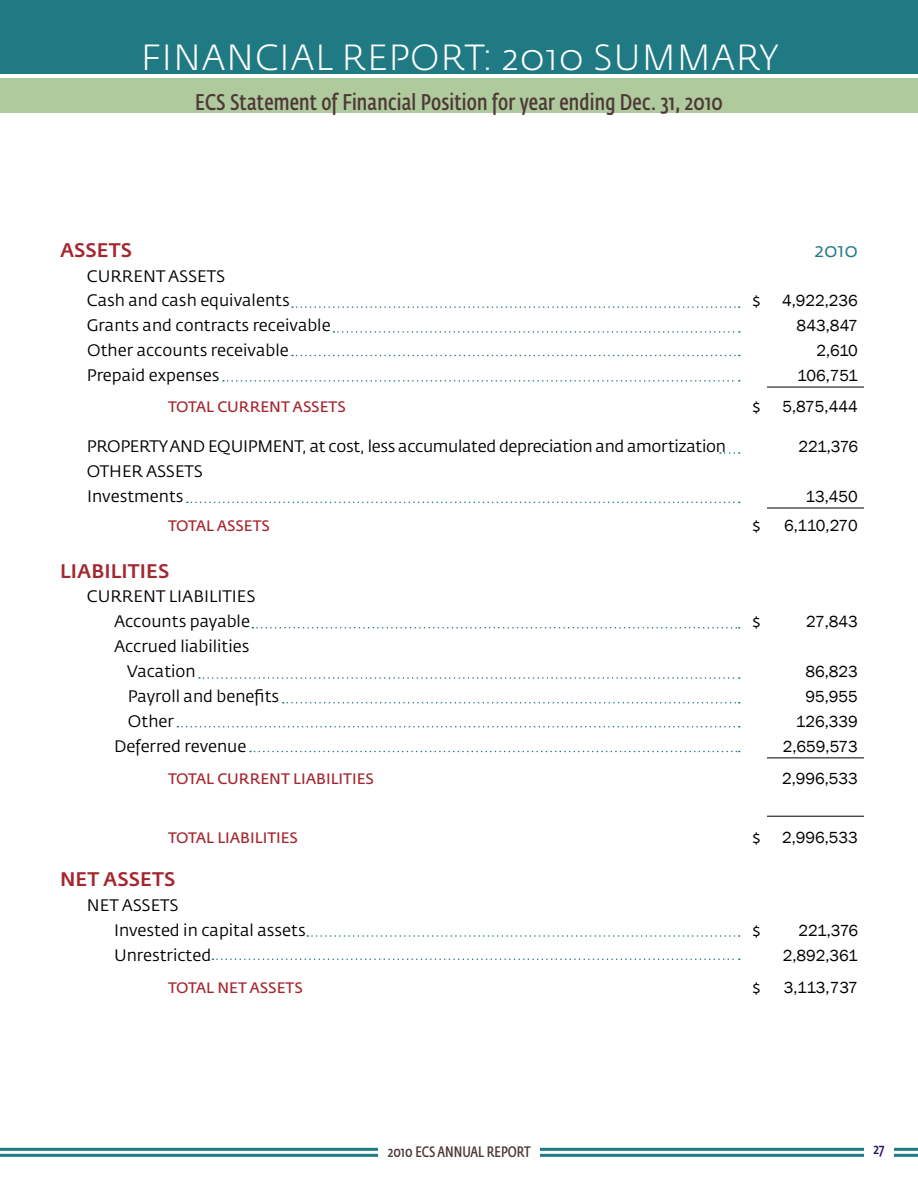
<style>
.page{position:relative;width:918px;height:1188px;background:#fff}
.page>*{position:absolute;margin:0;border:0;box-sizing:border-box;transform-origin:0 0}
.t1{font:300 36px "Fedra Sans Std";letter-spacing:.025em;color:#fff}
.t2{font:600 22.5px "Fedra Sans Cond Std";letter-spacing:.01em;color:#4d3837}
.t3{font:500 19.5px "Fedra Sans Std";letter-spacing:.005em;color:#a4262f}
.t4{font:19.5px "Fedra Sans Std";color:#1f7a83}
.t5{font:16.5px/24.9px "Fedra Sans Std";color:#000}
.t6{font:16.5px "Franklin Gothic";color:#000}
.t7{font:16.5px "Fedra Sans Std";letter-spacing:-.02em;color:#000}
.t8{font:15px "Fedra Sans Std";color:#a4262f}
.t9{font:600 15px "Fedra Sans Cond Std";color:#4d3837}
.t10{font:600 15px "Fedra Sans Cond Std";color:#1d1160}
</style>
<div class="page">
<hr style="left:0;top:1148px;width:918px;height:3px;background:#1f7a83">
<hr style="left:0;top:1154px;width:918px;height:3px;background:#1f7a83">
<div style="left:378px;top:1138px;width:162px;height:19px;background:#fff"></div>
<div style="left:864px;top:1134px;width:30px;height:29px;background:#fff"></div>
<div style="left:0;top:78px;width:918px;height:34px;background:#afca9c"></div>
<div style="left:0;top:0;width:918px;height:74px;background:#1f7a83"></div>
<hr style="left:767px;top:387px;width:97px;height:1px;background:#000">
<hr style="left:767px;top:508px;width:97px;height:1px;background:#000">
<hr style="left:767px;top:758px;width:97px;height:1px;background:#000">
<hr style="left:767px;top:816px;width:97px;height:1px;background:#000">
<svg style="left:292px;top:306px;width:448px;height:2px"></svg>
<svg style="left:333px;top:331px;width:407px;height:2px"></svg>
<svg style="left:292px;top:355px;width:448px;height:1px"></svg>
<svg style="left:223px;top:380px;width:517px;height:2px"></svg>
<svg style="left:187px;top:502px;width:553px;height:1px"></svg>
<svg style="left:720px;top:452px;width:20px;height:2px"></svg>
<svg style="left:252px;top:627px;width:488px;height:1px"></svg>
<svg style="left:199px;top:677px;width:541px;height:2px"></svg>
<svg style="left:283px;top:702px;width:457px;height:2px"></svg>
<svg style="left:177px;top:726px;width:563px;height:2px"></svg>
<svg style="left:250px;top:751px;width:490px;height:1px"></svg>
<svg style="left:307px;top:935px;width:433px;height:2px"></svg>
<svg style="left:212px;top:958px;width:528px;height:2px"></svg>
<h1 class="t1" style="left:141px;top:35px;width:639px">FINANCIAL REPORT: 2010 SUMMARY</h1>
<h2 class="t2" style="left:195px;top:89px;width:529px">ECS Statement of Financial Position for year ending Dec. 31, 2010</h2>
<p class="t3" style="left:60px;top:238px;width:74px">ASSETS</p>
<p class="t4" style="left:814px;top:238px;width:45px">2010</p>
<p class="t5" style="left:87px;top:263px;width:204px">CURRENT ASSETS<br>Cash and cash equivalents</p>
<p class="t5" style="left:752px;top:288px;width:10px">$</p>
<p class="t6" style="left:782px;top:291px;width:77px">4,922,236</p>
<p class="t5" style="left:87px;top:313px;width:245px">Grants and contracts receivable</p>
<p class="t6" style="left:797px;top:316px;width:63px">843,847</p>
<p class="t5" style="left:87px;top:338px;width:203px">Other accounts receivable</p>
<p class="t6" style="left:816px;top:340px;width:43px">2,610</p>
<p class="t5" style="left:87px;top:363px;width:134px">Prepaid expenses</p>
<p class="t6" style="left:797px;top:365px;width:62px">106,751</p>
<p class="t8" style="left:168px;top:398px;width:179px">TOTAL CURRENT ASSETS</p>
<p class="t5" style="left:752px;top:394px;width:10px">$</p>
<p class="t6" style="left:782px;top:397px;width:77px">5,875,444</p>
<p class="t7" style="left:87px;top:436px;width:641px">PROPERTY AND EQUIPMENT, at cost, less accumulated depreciation and amortization</p>
<p class="t6" style="left:798px;top:437px;width:61px">221,376</p>
<p class="t5" style="left:87px;top:459px;width:118px">OTHER ASSETS<br>Investments</p>
<p class="t6" style="left:806px;top:486px;width:54px">13,450</p>
<p class="t8" style="left:168px;top:517px;width:104px">TOTAL ASSETS</p>
<p class="t5" style="left:752px;top:513px;width:10px">$</p>
<p class="t6" style="left:784px;top:515px;width:75px">6,110,270</p>
<p class="t3" style="left:60px;top:559px;width:111px">LIABILITIES</p>
<p class="t5" style="left:114px;top:584px;width:143px;text-indent:-27px">CURRENT LIABILITIES<br>Accounts payable</p>
<p class="t5" style="left:752px;top:609px;width:10px">$</p>
<p class="t6" style="left:806px;top:612px;width:53px">27,843</p>
<p class="t5" style="left:127px;top:634px;width:124px;text-indent:-13px">Accrued liabilities<br>Vacation</p>
<p class="t6" style="left:806px;top:661px;width:54px">86,823</p>
<p class="t5" style="left:128px;top:684px;width:153px">Payroll and benefits</p>
<p class="t6" style="left:806px;top:686px;width:54px">95,955</p>
<p class="t5" style="left:128px;top:709px;width:48px">Other</p>
<p class="t6" style="left:796px;top:711px;width:64px">126,339</p>
<p class="t5" style="left:114px;top:734px;width:134px">Deferred revenue</p>
<p class="t6" style="left:783px;top:736px;width:77px">2,659,573</p>
<p class="t8" style="left:168px;top:770px;width:208px">TOTAL CURRENT LIABILITIES</p>
<p class="t6" style="left:782px;top:769px;width:77px">2,996,533</p>
<p class="t8" style="left:168px;top:828px;width:132px">TOTAL LIABILITIES</p>
<p class="t5" style="left:752px;top:824px;width:10px">$</p>
<p class="t6" style="left:782px;top:827px;width:77px">2,996,533</p>
<p class="t3" style="left:60px;top:867px;width:117px">NET ASSETS</p>
<p class="t5" style="left:114px;top:893px;width:193px;text-indent:-27px">NET ASSETS<br>Invested in capital assets</p>
<p class="t5" style="left:752px;top:918px;width:10px">$</p>
<p class="t6" style="left:798px;top:920px;width:61px">221,376</p>
<p class="t5" style="left:114px;top:942px;width:99px">Unrestricted</p>
<p class="t6" style="left:783px;top:945px;width:77px">2,892,361</p>
<p class="t8" style="left:168px;top:978px;width:136px">TOTAL NET ASSETS</p>
<p class="t5" style="left:752px;top:975px;width:10px">$</p>
<p class="t6" style="left:784px;top:977px;width:76px">3,113,737</p>
<p class="t9" style="left:388px;top:1143px;width:144px">2010 ECS ANNUAL REPORT</p>
<p class="t10" style="left:874px;top:1140px;width:12px">27</p>
</div>
